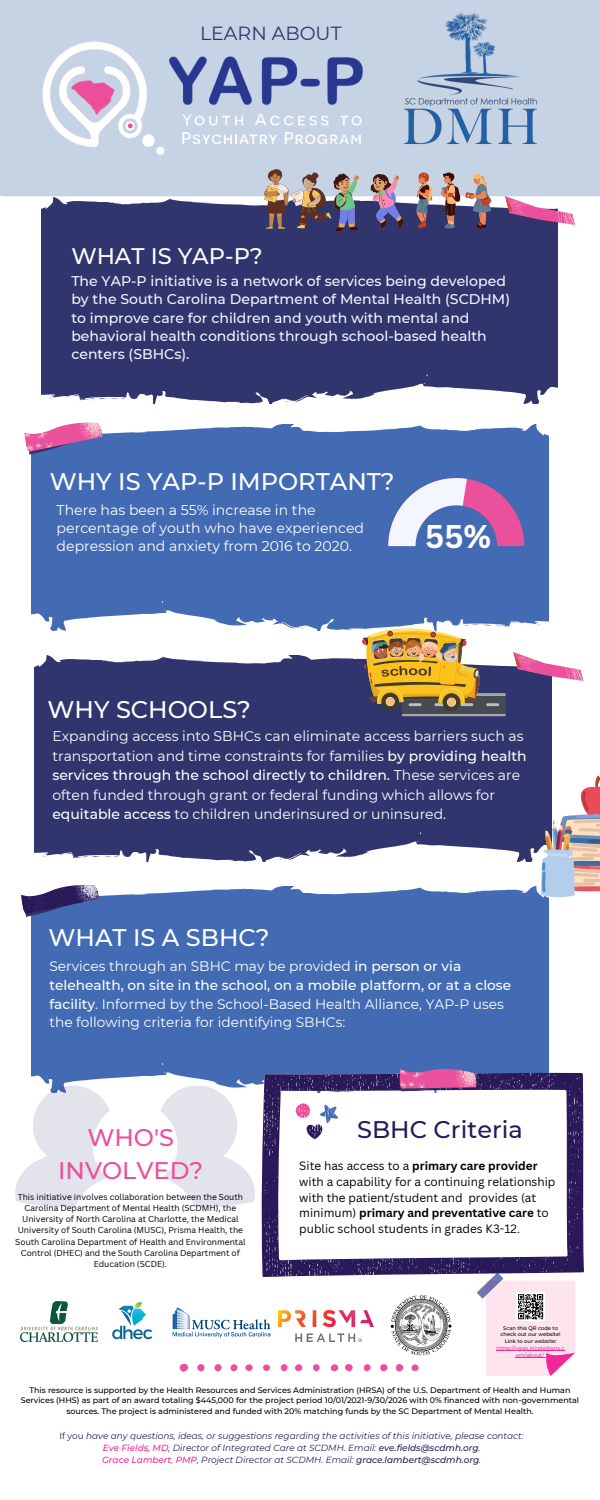
<style>
.page{position:relative;width:600px;height:1500px;background:#fff}
.page>*{position:absolute;margin:0;border:0;box-sizing:border-box;transform-origin:0 0}
.t1{font:700 32px "Canva Sans";color:#fff}
.t2{font:500 24px "Montserrat";color:#fff}
.t3{font:500 24px/33px "Montserrat";color:#ea509c;text-align:center}
.t4{font:500 24px "Montserrat";color:#291958}
.t5{font:500 22.5px "Montserrat";color:#fff}
.t6{font:19px "Montserrat";color:#31356e}
.t7{font:500 14.1px/18.3px "Montserrat";color:#f4f6ff}
.t8{font:14.1px/18px "Montserrat";color:#fff}
.t9{font:14px/19.5px "Montserrat";color:#fff}
.t10{font:13.7px/18.8px "Montserrat";color:#fff}
.t11{font:11.8px/15.8px "Canva Sans";color:#000}
.t12{font:italic 8.9px/11.9px "Montserrat";color:#291958;text-align:center}
.t13{font:8.4px/11.2px "Canva Sans";color:#000;text-align:center}
.t14{font:500 8px/10.7px "Montserrat";color:#000;text-align:center}
.t15{font:500 5.2px/6.9px "Montserrat";color:#000;text-align:center}
.t16{font:500 5.2px/6.9px "Montserrat";color:#ef2798;text-align:center}
.s1{font-weight:500}
.s2{font-weight:700}
.s3{font-style:normal}
.s4{font-weight:500;color:#ef2798}
</style>
<div class="page">
<div style="left:41px;top:198px;width:517px;height:205px;background:#31356e"></div>
<div style="left:32px;top:425px;width:516px;height:205px;background:#426bb3"></div>
<svg style="left:24px;top:422px;width:79px;height:33px"></svg>
<div style="left:32px;top:887px;width:516px;height:199px;background:#426bb3"></div>
<svg style="left:505px;top:196px;width:70px;height:44px"></svg>
<div style="left:34px;top:656px;width:517px;height:205px;background:#31356e"></div>
<svg style="left:513px;top:652px;width:71px;height:44px"></svg>
<svg style="left:21px;top:885px;width:79px;height:32px"></svg>
<svg style="left:262px;top:1073px;width:322px;height:203px"></svg>
<svg style="left:399px;top:1066px;width:78px;height:26px;background:#b968a5"></svg>
<svg style="left:15px;top:1086px;width:240px;height:122px"></svg>
<svg style="left:179px;top:1364px;width:10px;height:8px"></svg>
<svg style="left:345px;top:1364px;width:8px;height:7px"></svg>
<div style="left:396px;top:1364px;width:7px;height:7px;background:#ea509c;border-radius:50%"></div>
<div style="left:380px;top:1364px;width:8px;height:7px;background:#ea509c;border-radius:50%"></div>
<div style="left:197px;top:1364px;width:7px;height:7px;background:#ea509c;border-radius:50%"></div>
<svg style="left:330px;top:1364px;width:8px;height:8px"></svg>
<div style="left:214px;top:1364px;width:8px;height:7px;background:#ea509c;border-radius:50%"></div>
<div style="left:295px;top:1364px;width:7px;height:7px;background:#ea509c;border-radius:50%"></div>
<svg style="left:245px;top:1364px;width:8px;height:7px"></svg>
<div style="left:364px;top:1364px;width:7px;height:7px;background:#ea509c;border-radius:3px"></div>
<svg style="left:411px;top:1364px;width:8px;height:7px"></svg>
<div style="left:281px;top:1364px;width:7px;height:7px;background:#ea509c;border-radius:50%"></div>
<div style="left:231px;top:1364px;width:7px;height:7px;background:#ea509c;border-radius:3px"></div>
<svg style="left:313px;top:1364px;width:7px;height:7px"></svg>
<div style="left:263px;top:1364px;width:7px;height:7px;background:#ea509c;border-radius:50%"></div>
<svg style="left:540px;top:774px;width:60px;height:126px"></svg>
<img style="left:20px;top:1301px;width:78px;height:41px">
<img style="left:172px;top:1307px;width:113px;height:31px">
<img style="left:279px;top:1311px;width:95px;height:30px">
<img style="left:112px;top:1302px;width:41px;height:38px">
<img style="left:390px;top:1295px;width:62px;height:61px">
<svg style="left:388px;top:478px;width:136px;height:68px"></svg>
<div style="left:0;top:0;width:600px;height:196px;background:#c6d3e4"></div>
<svg style="left:264px;top:168px;width:139px;height:63px;background:#877c8b"></svg>
<svg style="left:416px;top:172px;width:76px;height:57px;background:#917f89"></svg>
<img style="left:361px;top:617px;width:145px;height:99px">
<svg style="left:477px;top:1272px;width:98px;height:104px"></svg>
<img style="left:388px;top:5px;width:165px;height:152px">
<img style="left:29px;top:18px;width:359px;height:154px">
<h3 class="t6" style="left:200px;top:21px;width:143px">LEARN ABOUT</h3>
<h3 class="t5" style="left:71px;top:242px;width:193px">WHAT IS YAP-P?</h3>
<p class="t7" style="left:71px;top:272px;width:440px">The YAP-P initiative is a network of services being developed by the South Carolina Department of Mental Health (SCDHM) to improve care for children and youth with mental and behavioral health conditions through school-based health centers (SBHCs).</p>
<h2 class="t2" style="left:50px;top:467px;width:346px">WHY IS YAP-P IMPORTANT?</h2>
<h3 class="t8" style="left:57px;top:501px;width:309px">There has been a 55% increase in the percentage of youth who have experienced depression and anxiety from 2016 to 2020.</h3>
<h1 class="t1" style="left:425px;top:513px;width:68px">55%</h1>
<h2 class="t2" style="left:48px;top:695px;width:205px">WHY SCHOOLS?</h2>
<p class="t9" style="left:52px;top:726px;width:476px">Expanding access into SBHCs can eliminate access barriers such as transportation and time constraints for families <span class="s1">by providing health services through the school directly to children.</span> These services are often funded through grant or federal funding which allows for <span class="s1">equitable access</span> to children underinsured or uninsured.</p>
<h2 class="t2" style="left:49px;top:922px;width:223px">WHAT IS A SBHC?</h2>
<p class="t10" style="left:49px;top:957px;width:463px">Services through an SBHC may be provided <span class="s1">in person or via telehealth, on site in the school, on a mobile platform, or at a close facility</span>. Informed by the School-Based Health Alliance, YAP-P uses the following criteria for identifying SBHCs:</p>
<h2 class="t3" style="left:58px;top:1121px;width:147px">WHO'S<br>INVOLVED?</h2>
<p class="t13" style="left:15px;top:1191px;width:232px">This initiative involves collaboration between the South Carolina Department of Mental Health (SCDMH), the University of North Carolina at Charlotte, the Medical University of South Carolina (MUSC), Prisma Health, the South Carolina Department of Health and Environmental Control (DHEC) and the South Carolina Department of Education (SCDE).</p>
<h2 class="t4" style="left:357px;top:1115px;width:167px">SBHC Criteria</h2>
<h3 class="t11" style="left:299px;top:1157px;width:258px">Site has access to a <span class="s2">primary care provider </span>with a capability for a continuing relationship with the patient/student and provides (at minimum) <span class="s2">primary and preventative care</span> to public school students in grades K3-12.</h3>
<p class="t15" style="left:501px;top:1324px;width:62px">Scan this QR code to check out our website!<br>Link to our website:</p>
<p class="t16" style="left:497px;top:1345px;width:69px">https://yapp.nicolediana.c om/about/</p>
<p class="t14" style="left:21px;top:1384px;width:560px">This resource is supported by the Health Resources and Services Administration (HRSA) of the U.S. Department of Health and Human<br>Services (HHS) as part of an award totaling $445,000 for the project period 10/01/2021-9/30/2026 with 0% financed with non-governmental sources. The project is administered and funded with 20% matching funds by the SC Department of Mental Health.</p>
<p class="t12" style="left:59px;top:1430px;width:466px"><span class="s3">If you</span> have any questions, ideas, or suggestions regarding the activities of this initiative, please contact:<br><span class="s4">Eve Fields, MD</span>, Director of Integrated Care at SCDMH. Email: <span class="s1">eve.fields@scdmh.org</span>.<br><span class="s4">Grace Lambert, PMP</span>, Project Director at SCDMH. Email: <span class="s1">grace.lambert@scdmh.org</span>.</p>
</div>
